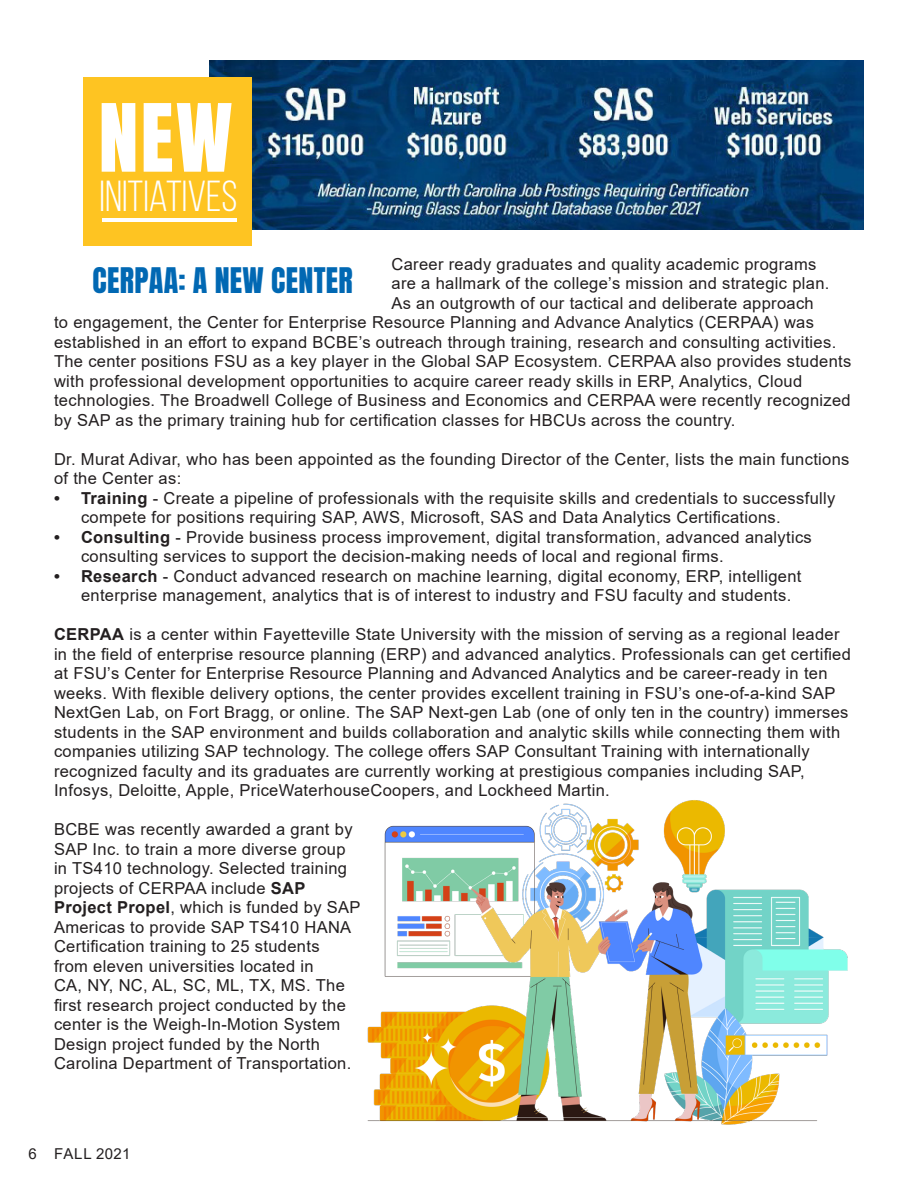
<style>
.page{position:relative;width:918px;height:1188px;background:#fff}
.page>*{position:absolute;margin:0;border:0;box-sizing:border-box;transform-origin:0 0}
.Title_cover_3{font:79.95px "Anton";color:#fff}
.Tittle_Inside{font:43.35px "Bebas Neue";color:#fff}
.Headline{font:30px "Anton";letter-spacing:.01em;color:#0168b3}
.Title_cover_3-2{font:16.5px/19.5px "Arial";letter-spacing:.02em;color:#231f20}
.t1{font:15px "Arial";letter-spacing:.02em;color:#231f20}
.s1{font-weight:700}
</style>
<div class="page">
<img style="left:210px;top:61px;width:654px;height:168px">
<div style="left:83px;top:78px;width:169px;height:168px;background:#fec422"></div>
<hr style="left:102px;top:218px;width:135px;height:3px;background:#fff">
<img style="left:367px;top:800px;width:481px;height:325px">
<p class="Title_cover_3" style="left:99px;top:97px;width:136px">NEW</p>
<p class="Tittle_Inside" style="left:100px;top:172px;width:139px">INITIATIVES</p>
<p class="Title_cover_3-2" style="left:392px;top:254px;width:426px">Career ready graduates and quality academic programs</p>
<p class="Title_cover_3-2" style="left:392px;top:273px;width:439px">are a hallmark of the college’s mission and strategic plan.</p>
<p class="Title_cover_3-2" style="left:392px;top:293px;width:424px">As an outgrowth of our tactical and deliberate approach</p>
<p class="Title_cover_3-2" style="left:54px;top:312px;width:762px">to engagement, the Center for Enterprise Resource Planning and Advance Analytics (CERPAA) was</p>
<p class="Title_cover_3-2" style="left:54px;top:332px;width:784px">established in an effort to expand BCBE’s outreach through training, research and consulting activities.</p>
<p class="Title_cover_3-2" style="left:54px;top:351px;width:799px">The center positions FSU as a key player in the Global SAP Ecosystem. CERPAA also provides students</p>
<p class="Title_cover_3-2" style="left:54px;top:371px;width:750px">with professional development opportunities to acquire career ready skills in ERP, Analytics, Cloud</p>
<p class="Title_cover_3-2" style="left:54px;top:390px;width:798px">technologies. The Broadwell College of Business and Economics and CERPAA were recently recognized</p>
<p class="Title_cover_3-2" style="left:54px;top:410px;width:683px">by SAP as the primary training hub for certification classes for HBCUs across the country.</p>
<p class="Title_cover_3-2" style="left:54px;top:449px;width:797px">Dr. Murat Adivar, who has been appointed as the founding Director of the Center, lists the main functions of the Center as:</p>
<p class="Title_cover_3-2" style="left:81px;top:488px;width:756px;text-indent:-27px"><span class="s1">• Training</span> - Create a pipeline of professionals with the requisite skills and credentials to successfully compete for positions requiring SAP, AWS, Microsoft, SAS and Data Analytics Certifications.</p>
<p class="Title_cover_3-2" style="left:81px;top:527px;width:732px;text-indent:-27px"><span class="s1">• Consulting</span> - Provide business process improvement, digital transformation, advanced analytics consulting services to support the decision-making needs of local and regional firms.</p>
<p class="Title_cover_3-2" style="left:81px;top:566px;width:722px;text-indent:-27px"><span class="s1">• Research</span> - Conduct advanced research on machine learning, digital economy, ERP, intelligent enterprise management, analytics that is of interest to industry and FSU faculty and students.</p>
<p class="Title_cover_3-2" style="left:54px;top:624px;width:798px"><span class="s1">CERPAA</span> is a center within Fayetteville State University with the mission of serving as a regional leader in the field of enterprise resource planning (ERP) and advanced analytics. Professionals can get certified at FSU’s Center for Enterprise Resource Planning and Advanced Analytics and be career-ready in ten weeks. With flexible delivery options, the center provides excellent training in FSU’s one-of-a-kind SAP NextGen Lab, on Fort Bragg, or online. The SAP Next-gen Lab (one of only ten in the country) immerses students in the SAP environment and builds collaboration and analytic skills while connecting them with companies utilizing SAP technology. The college offers SAP Consultant Training with internationally recognized faculty and its graduates are currently working at prestigious companies including SAP, Infosys, Deloitte, Apple, PriceWaterhouseCoopers, and Lockheed Martin.</p>
<p class="Title_cover_3-2" style="left:54px;top:819px;width:308px">BCBE was recently awarded a grant by SAP Inc. to train a more diverse group in TS410 technology. Selected training projects of CERPAA include <span class="s1">SAP Project Propel</span>, which is funded by SAP Americas to provide SAP TS410 HANA Certification training to 25 students<br>from eleven universities located in<br>CA, NY, NC, AL, SC, ML, TX, MS. The first research project conducted by the center is the Weigh-In-Motion System Design project funded by the North Carolina Department of Transportation.</p>
<p class="Headline" style="left:93px;top:265px;width:262px">CERPAA: A NEW CENTER</p>
<p class="t1" style="left:29px;top:1143px;width:103px">6 FALL 2021</p>
</div>
